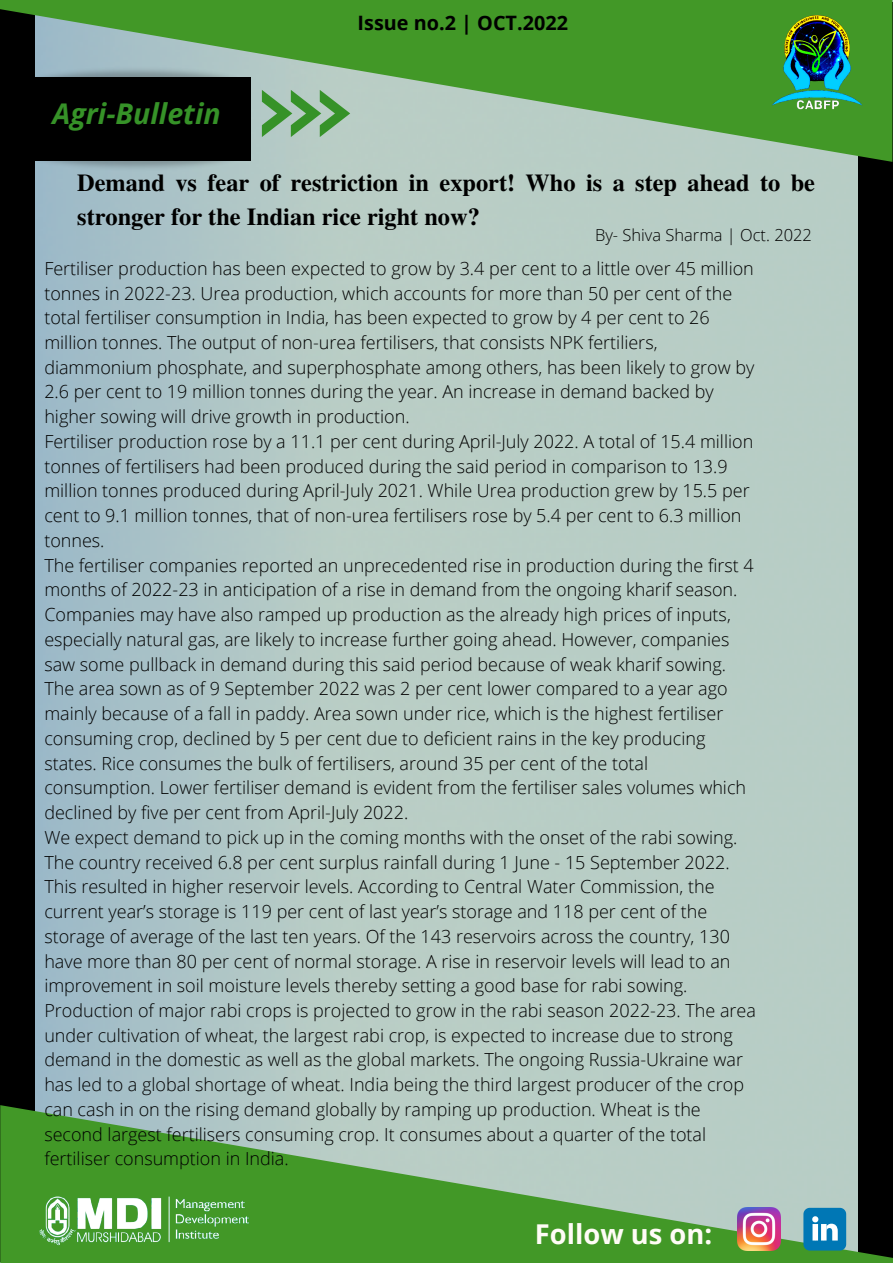
<style>
.page{position:relative;width:893px;height:1264px;background:#fff}
.page>*{position:absolute;margin:0;border:0;box-sizing:border-box;transform-origin:0 0}
.t1{font:italic 700 28.5px "Open Sans";color:#369228}
.t2{font:700 27.3px "Open Sans";color:#fffcf6}
.t3{font:700 24.3px/33.8px "Te X Gyre Termes";color:#000}
.t4{font:700 19.8px "Open Sans";color:#000}
.t5{font:300 18px/24.8px "Open Sans";color:#000}
.t6{font:300 16.5px "Open Sans";color:#000}
</style>
<div class="page">
<div style="left:0;top:5px;width:35px;height:1256px;background:#000"></div>
<div style="left:857px;top:2px;width:35px;height:1260px;background:#000"></div>
<svg style="left:0;top:0;width:892px;height:162px;background:#68a45d"></svg>
<svg style="left:0;top:1105px;width:892px;height:157px;background:#78aa72"></svg>
<img style="left:17px;top:139px;width:239px;height:43px">
<img style="left:17px;top:55px;width:239px;height:44px">
<div style="left:22px;top:77px;width:229px;height:83px;background:#000"></div>
<svg style="left:262px;top:90px;width:88px;height:47px;background:#84b487"></svg>
<img style="left:737px;top:1207px;width:43px;height:43px">
<svg style="left:803px;top:1207px;width:43px;height:43px;background:#3392c1"></svg>
<img style="left:750px;top:0;width:130px;height:118px">
<img style="left:32px;top:1187px;width:219px;height:59px">
<h1 class="t1" style="left:52px;top:94px;width:170px">Agri-Bulletin</h1>
<p class="t4" style="left:357px;top:9px;width:212px">Issue no.2 | OCT.2022</p>
<h3 class="t3" style="left:77px;top:165px;width:739px">Demand vs fear of restriction in export! Who is a step ahead to be stronger for the Indian rice right now?</h3>
<p class="t6" style="left:595px;top:223px;width:218px">By- Shiva Sharma | Oct. 2022</p>
<p class="t5" style="left:44px;top:255px;width:713px">Fertiliser production has been expected to grow by 3.4 per cent to a little over 45 million tonnes in 2022-23. Urea production, which accounts for more than 50 per cent of the total fertiliser consumption in India, has been expected to grow by 4 per cent to 26 million tonnes. The output of non-urea fertilisers, that consists NPK fertiliers, diammonium phosphate, and superphosphate among others, has been likely to grow by 2.6 per cent to 19 million tonnes during the year. An increase in demand backed by higher sowing will drive growth in production.<br>Fertiliser production rose by a 11.1 per cent during April-July 2022. A total of 15.4 million tonnes of fertilisers had been produced during the said period in comparison to 13.9 million tonnes produced during April-July 2021. While Urea production grew by 15.5 per cent to 9.1 million tonnes, that of non-urea fertilisers rose by 5.4 per cent to 6.3 million tonnes.<br>The fertiliser companies reported an unprecedented rise in production during the first 4 months of 2022-23 in anticipation of a rise in demand from the ongoing kharif season.<br>Companies may have also ramped up production as the already high prices of inputs, especially natural gas, are likely to increase further going ahead. However, companies saw some pullback in demand during this said period because of weak kharif sowing.<br>The area sown as of 9 September 2022 was 2 per cent lower compared to a year ago mainly because of a fall in paddy. Area sown under rice, which is the highest fertiliser consuming crop, declined by 5 per cent due to deficient rains in the key producing states. Rice consumes the bulk of fertilisers, around 35 per cent of the total consumption. Lower fertiliser demand is evident from the fertiliser sales volumes which declined by five per cent from April-July 2022.<br>We expect demand to pick up in the coming months with the onset of the rabi sowing.<br>The country received 6.8 per cent surplus rainfall during 1 June - 15 September 2022.<br>This resulted in higher reservoir levels. According to Central Water Commission, the current year’s storage is 119 per cent of last year’s storage and 118 per cent of the storage of average of the last ten years. Of the 143 reservoirs across the country, 130 have more than 80 per cent of normal storage. A rise in reservoir levels will lead to an improvement in soil moisture levels thereby setting a good base for rabi sowing.<br>Production of major rabi crops is projected to grow in the rabi season 2022-23. The area under cultivation of wheat, the largest rabi crop, is expected to increase due to strong demand in the domestic as well as the global markets. The ongoing Russia-Ukraine war has led to a global shortage of wheat. India being the third largest producer of the crop can cash in on the rising demand globally by ramping up production. Wheat is the second largest fertilisers consuming crop. It consumes about a quarter of the total fertiliser consumption in India.</p>
<h2 class="t2" style="left:535px;top:1214px;width:179px">Follow us on:</h2>
</div>
